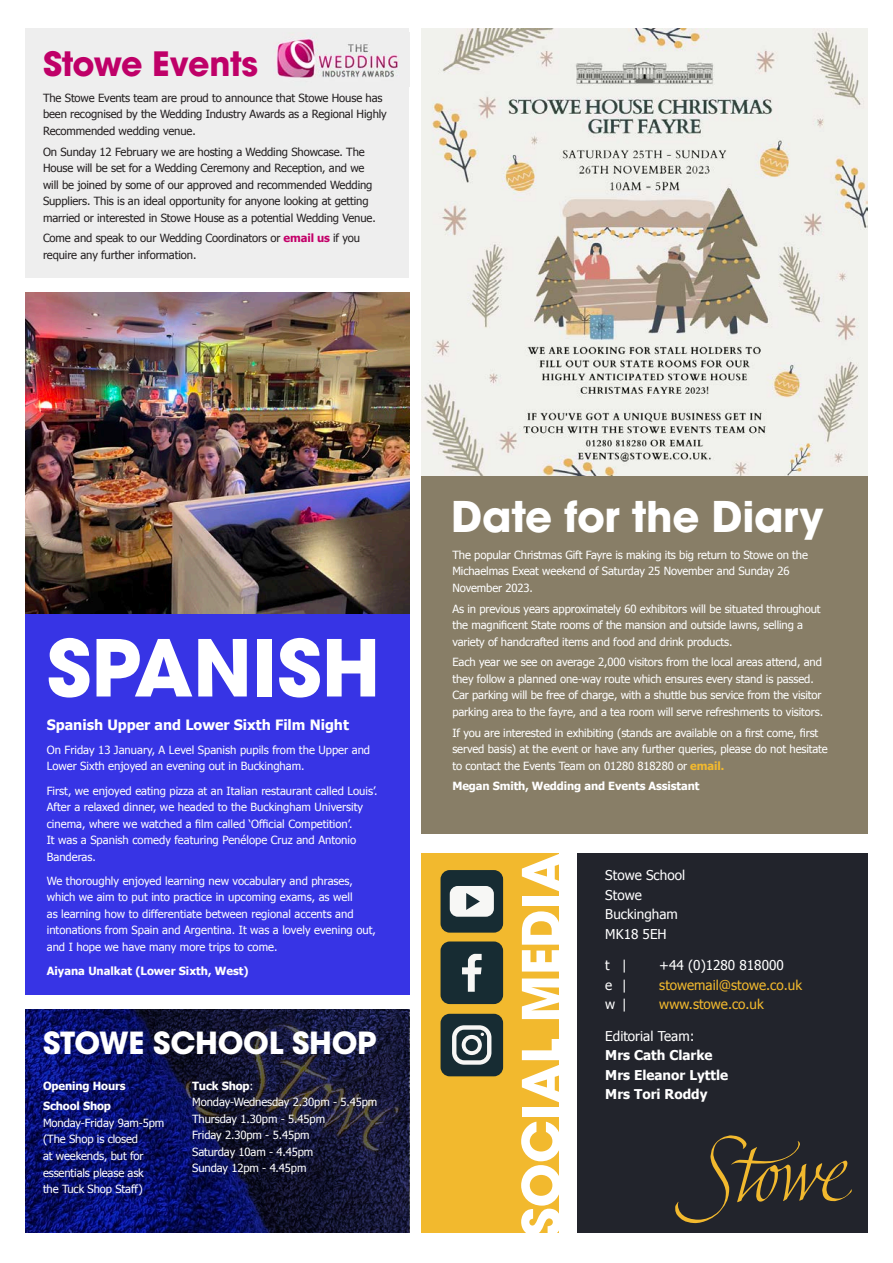
<style>
.page{position:relative;width:893px;height:1263px;background:#fff}
.page>*{position:absolute;margin:0;border:0;box-sizing:border-box;transform-origin:0 0}
.t1{font:700 77.7px "ITC Avant Garde Pro";color:#fff}
.t2{font:700 51.9px "ITC Avant Garde Pro";color:#fff}
.t3{font:700 42px "ITC Avant Garde Pro";letter-spacing:-.01em;color:#fff}
.t4{font:700 33.3px "ITC Avant Garde Pro";letter-spacing:-.01em;color:#bf0068}
.t5{font:700 30.3px "ITC Avant Garde Pro";letter-spacing:-.01em;color:#fff}
.t6{font:700 14.25px "Tahoma";color:#fff}
.t7{font:13.5px/19.5px "Tahoma";color:#fff}
.t8{font:700 13.5px/19.5px "Tahoma";color:#fff}
.t9{font:13.5px "Tahoma";color:#f2b92e}
.t10{font:11.25px/16.5px "Tahoma";letter-spacing:-.01em;color:#fff}
.t11{font:11.25px/16.5px "Tahoma";letter-spacing:-.01em;color:#231f20}
.t12{font:700 11.25px "Tahoma";letter-spacing:-.01em;color:#fff}
.s1{font-weight:700;color:#c30069}
.s2{font-weight:700}
.s3{font-weight:700;color:#f2b92e}
.s4{font-weight:400}
</style>
<div class="page">
<svg style="left:26px;top:1009px;width:383px;height:224px;background:#0f134c"></svg>
<div style="left:26px;top:524px;width:384px;height:470px;background:#3734e5"></div>
<div style="left:421px;top:475px;width:446px;height:359px;background:#887e67"></div>
<div style="left:421px;top:853px;width:138px;height:380px;background:#f2b92e"></div>
<div style="left:577px;top:853px;width:290px;height:380px;background:#22242c"></div>
<div style="left:441px;top:1014px;width:62px;height:62px;background:#172c33;border-radius:9px"></div>
<svg style="left:452px;top:1025px;width:39px;height:40px"></svg>
<div style="left:441px;top:941px;width:62px;height:63px;background:#172c33;border-radius:9px"></div>
<svg style="left:462px;top:954px;width:20px;height:38px"></svg>
<div style="left:441px;top:870px;width:62px;height:63px;background:#172c33;border-radius:9px"></div>
<svg style="left:450px;top:886px;width:44px;height:31px"></svg>
<svg style="left:675px;top:1135px;width:177px;height:88px"></svg>
<img style="left:421px;top:29px;width:446px;height:446px">
<div style="left:26px;top:29px;width:383px;height:249px;background:#eee"></div>
<img style="left:276px;top:38px;width:122px;height:40px">
<img style="left:26px;top:293px;width:383px;height:320px">
<p class="t4" style="left:43px;top:41px;width:217px">Stowe Events</p>
<p class="t11" style="left:43px;top:89px;width:345px">The Stowe Events team are proud to announce that Stowe House has been recognised by the Wedding Industry Awards as a Regional Highly<br>Recommended wedding venue.</p>
<p class="t11" style="left:43px;top:143px;width:334px">On Sunday 12 February we are hosting a Wedding Showcase. The House will be set for a Wedding Ceremony and Reception, and we will be joined by some of our approved and recommended Wedding Suppliers. This is an ideal opportunity for anyone looking at getting married or interested in Stowe House as a potential Wedding Venue.</p>
<p class="t11" style="left:43px;top:230px;width:319px">Come and speak to our Wedding Coordinators or <span class="s1">email us</span> if you require any further information.</p>
<p class="t1" style="left:47px;top:616px;width:335px">SPANISH</p>
<p class="t6" style="left:47px;top:714px;width:304px">Spanish Upper and Lower Sixth Film Night</p>
<p class="t10" style="left:47px;top:741px;width:325px">On Friday 13 January, A Level Spanish pupils from the Upper and<br>Lower Sixth enjoyed an evening out in Buckingham.</p>
<p class="t10" style="left:47px;top:782px;width:332px">First, we enjoyed eating pizza at an Italian restaurant called Louis’.<br>After a relaxed dinner, we headed to the Buckingham University cinema, where we watched a film called ‘Official Competition’.<br>It was a Spanish comedy featuring Penélope Cruz and Antonio Banderas.</p>
<p class="t10" style="left:47px;top:872px;width:331px">We thoroughly enjoyed learning new vocabulary and phrases, which we aim to put into practice in upcoming exams, as well<br>as learning how to differentiate between regional accents and intonations from Spain and Argentina. It was a lovely evening out, and I hope we have many more trips to come.</p>
<p class="t12" style="left:47px;top:963px;width:203px">Aiyana Unalkat (Lower Sixth, West)</p>
<p class="t5" style="left:43px;top:1023px;width:335px">STOWE SCHOOL SHOP</p>
<p class="t12" style="left:43px;top:1078px;width:84px">Opening Hours</p>
<p class="t10" style="left:43px;top:1097px;width:123px"><span class="s2">School Shop<br></span>Monday-Friday 9am-5pm (The Shop is closed<br>at weekends, but for essentials please ask<br>the Tuck Shop Staff)</p>
<p class="t10" style="left:192px;top:1077px;width:187px"><span class="s2">Tuck Shop</span>:<br>Monday-Wednesday 2.30pm - 5.45pm<br>Thursday 1.30pm - 5.45pm<br>Friday 2.30pm - 5.45pm<br>Saturday 10am - 4.45pm<br>Sunday 12pm - 4.45pm</p>
<p class="t3" style="left:451px;top:488px;width:374px">Date for the Diary</p>
<p class="t10" style="left:452px;top:546px;width:357px">The popular Christmas Gift Fayre is making its big return to Stowe on the<br>Michaelmas Exeat weekend of Saturday 25 November and Sunday 26<br>November 2023.</p>
<p class="t10" style="left:452px;top:600px;width:370px">As in previous years approximately 60 exhibitors will be situated throughout the magnificent State rooms of the mansion and outside lawns, selling a variety of handcrafted items and food and drink products.</p>
<p class="t10" style="left:452px;top:653px;width:372px">Each year we see on average 2,000 visitors from the local areas attend, and they follow a planned one-way route which ensures every stand is passed.<br>Car parking will be free of charge, with a shuttle bus service from the visitor parking area to the fayre, and a tea room will serve refreshments to visitors.</p>
<p class="t10" style="left:452px;top:724px;width:377px">If you are interested in exhibiting (stands are available on a first come, first served basis) at the event or have any further queries, please do not hesitate to contact the Events Team on 01280 818280 or <span class="s3">email.</span></p>
<p class="t12" style="left:452px;top:778px;width:249px">Megan Smith, Wedding and Events Assistant</p>
<p class="t2" style="left:506px;top:1237px;width:386px;rotate:-90deg">SOCIAL MEDIA</p>
<p class="t7" style="left:605px;top:865px;width:81px">Stowe School<br>Stowe</p>
<p class="t7" style="left:605px;top:904px;width:74px">Buckingham</p>
<p class="t7" style="left:605px;top:923px;width:63px">MK18 5EH</p>
<p class="t7" style="left:605px;top:955px;width:23px">t |</p>
<p class="t7" style="left:659px;top:955px;width:126px">+44 (0)1280 818000</p>
<p class="t7" style="left:605px;top:975px;width:23px">e |</p>
<p class="t9" style="left:659px;top:976px;width:144px">stowemail@stowe.co.uk</p>
<p class="t7" style="left:605px;top:994px;width:23px">w |</p>
<p class="t9" style="left:659px;top:995px;width:106px">www.stowe.co.uk</p>
<p class="t8" style="left:605px;top:1025px;width:124px"><span class="s4">Editorial Team:<br></span>Mrs Cath Clarke<br>Mrs Eleanor Lyttle</p>
<p class="t8" style="left:605px;top:1084px;width:104px">Mrs Tori Roddy</p>
</div>
